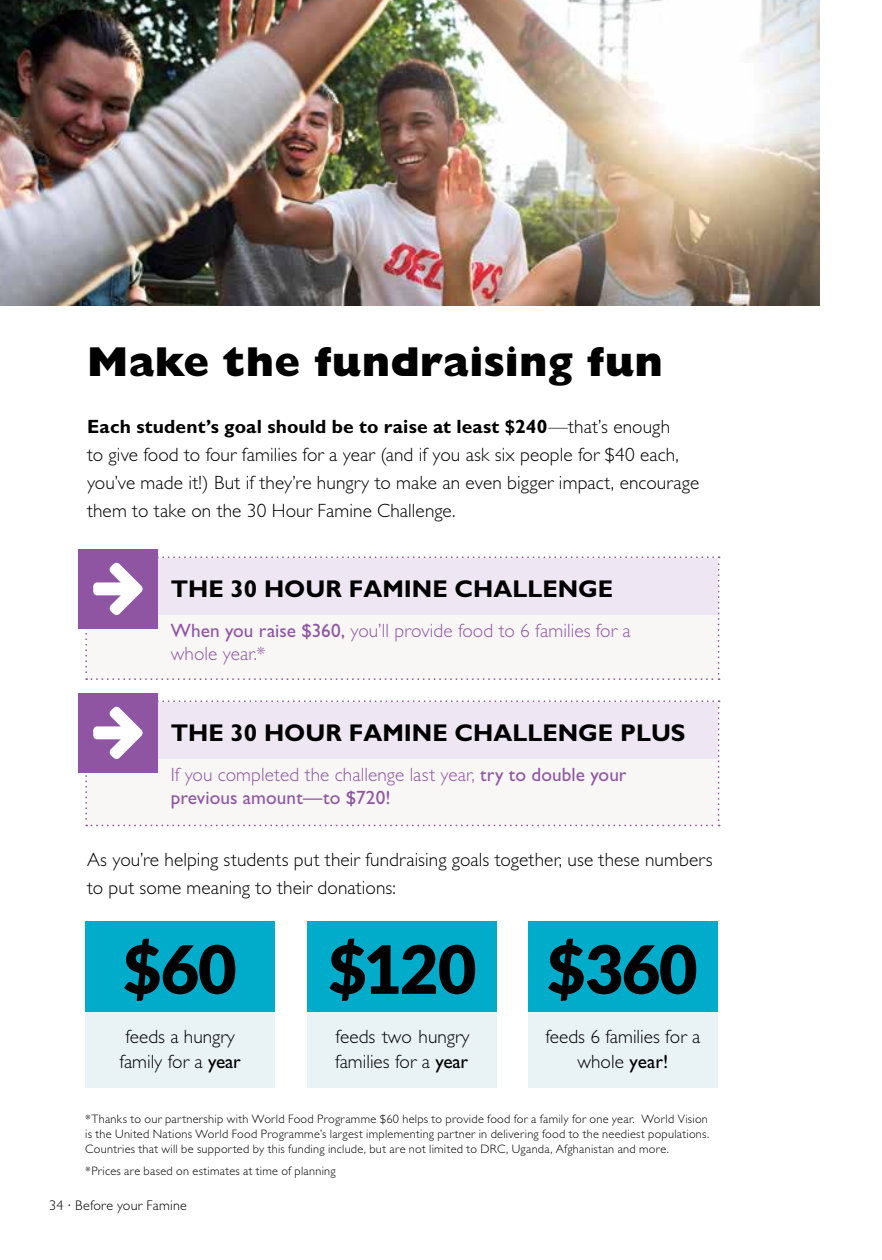
<style>
.page{position:relative;width:882px;height:1260px;background:#fff}
.page>*{position:absolute;margin:0;border:0;box-sizing:border-box;transform-origin:0 0}
.t1{font:900 66.67px "Lato";letter-spacing:-.02em;color:#000}
.t2{font:800 42px "Gill Sans Std";letter-spacing:.005em;color:#000}
.t3{font:700 24.32px "Gill Sans Std";color:#000}
.t4{font:300 19.25px/28px "Gill Sans Std";letter-spacing:.005em;color:#000}
.t5{font:19.25px/23.1px "Gill Sans Std";letter-spacing:.005em;color:#9055a2}
.t6{font:300 19.25px/23.1px "Gill Sans Std";letter-spacing:.005em;color:#9055a2}
.t7{font:300 14px "Gill Sans Std";letter-spacing:.02em;color:#000}
.t8{font:300 12.25px/14.7px "Gill Sans Std";letter-spacing:.025em;color:#000;text-align:justify}
.s1{font-weight:700}
.s2{font-weight:400}
.s3{font-weight:300}
</style>
<div class="page">
<img style="left:0;top:0;width:819px;height:306px">
<hr style="left:881px;top:72px;width:1px;height:1188px;background:#d5d0ca">
<hr style="left:881px;top:1228px;width:1px;height:32px;background:#f36f21">
<div style="left:78px;top:549px;width:80px;height:80px;background:#9055a2"></div>
<svg style="left:85px;top:556px;width:635px;height:124px"></svg>
<div style="left:78px;top:693px;width:80px;height:80px;background:#9055a2"></div>
<svg style="left:85px;top:700px;width:635px;height:126px"></svg>
<div style="left:85px;top:922px;width:190px;height:166px;background:#e9f3f6"></div>
<div style="left:85px;top:922px;width:190px;height:90px;background:#00acca"></div>
<div style="left:308px;top:922px;width:189px;height:166px;background:#e9f3f6"></div>
<div style="left:308px;top:922px;width:189px;height:90px;background:#00acca"></div>
<div style="left:528px;top:922px;width:190px;height:166px;background:#e9f3f6"></div>
<div style="left:528px;top:922px;width:190px;height:90px;background:#00acca"></div>
<h1 class="t2" style="left:87px;top:338px;width:577px">Make the fundraising fun</h1>
<p class="t4" style="left:87px;top:413px;width:614px"><span class="s1">Each student’s goal should be to raise at least $240</span>—that’s enough<br>to give food to four families for a year (and if you ask six people for $40 each, you’ve made it!) But if they’re hungry to make an even bigger impact, encourage them to take on the 30 Hour Famine Challenge.</p>
<p class="t3" style="left:171px;top:574px;width:444px">THE 30 HOUR FAMINE CHALLENGE</p>
<p class="t6" style="left:171px;top:619px;width:462px"><span class="s2">When you raise $360,</span> you’ll provide food to 6 families for a whole year.*</p>
<p class="t3" style="left:171px;top:718px;width:516px">THE 30 HOUR FAMINE CHALLENGE PLUS</p>
<p class="t5" style="left:171px;top:763px;width:457px"><span class="s3">If you completed the challenge last year,</span> try to double your previous amount—to $720!</p>
<p class="t4" style="left:87px;top:846px;width:627px">As you’re helping students put their fundraising goals together, use these numbers to put some meaning to their donations:</p>
<p class="t1" style="left:123px;top:930px;width:115px">$60</p>
<p class="t4" style="left:119px;top:1025px;width:123px;line-height:24.5px;text-align:center">feeds a hungry family for a <span class="s2">year</span></p>
<p class="t1" style="left:328px;top:930px;width:150px">$120</p>
<p class="t4" style="left:335px;top:1025px;width:136px;line-height:24.5px">feeds two hungry families for a <span class="s2">year</span></p>
<p class="t1" style="left:547px;top:930px;width:152px">$360</p>
<p class="t4" style="left:545px;top:1025px;width:156px;line-height:24.5px;text-align:center">feeds 6 families for a whole <span class="s2">year!</span></p>
<p class="t8" style="left:85px;top:1112px;width:625px">*Thanks to our partnership with World Food Programme $60 helps to provide food for a family for one year. World Vision is the United Nations World Food Programme’s largest implementing partner in delivering food to the neediest populations.<br>Countries that will be supported by this funding include, but are not limited to DRC, Uganda, Afghanistan and more.</p>
<p class="t8" style="left:85px;top:1164px;width:252px">*Prices are based on estimates at time of planning</p>
<p class="t7" style="left:49px;top:1197px;width:139px">34 ∙ Before your Famine</p>
</div>
